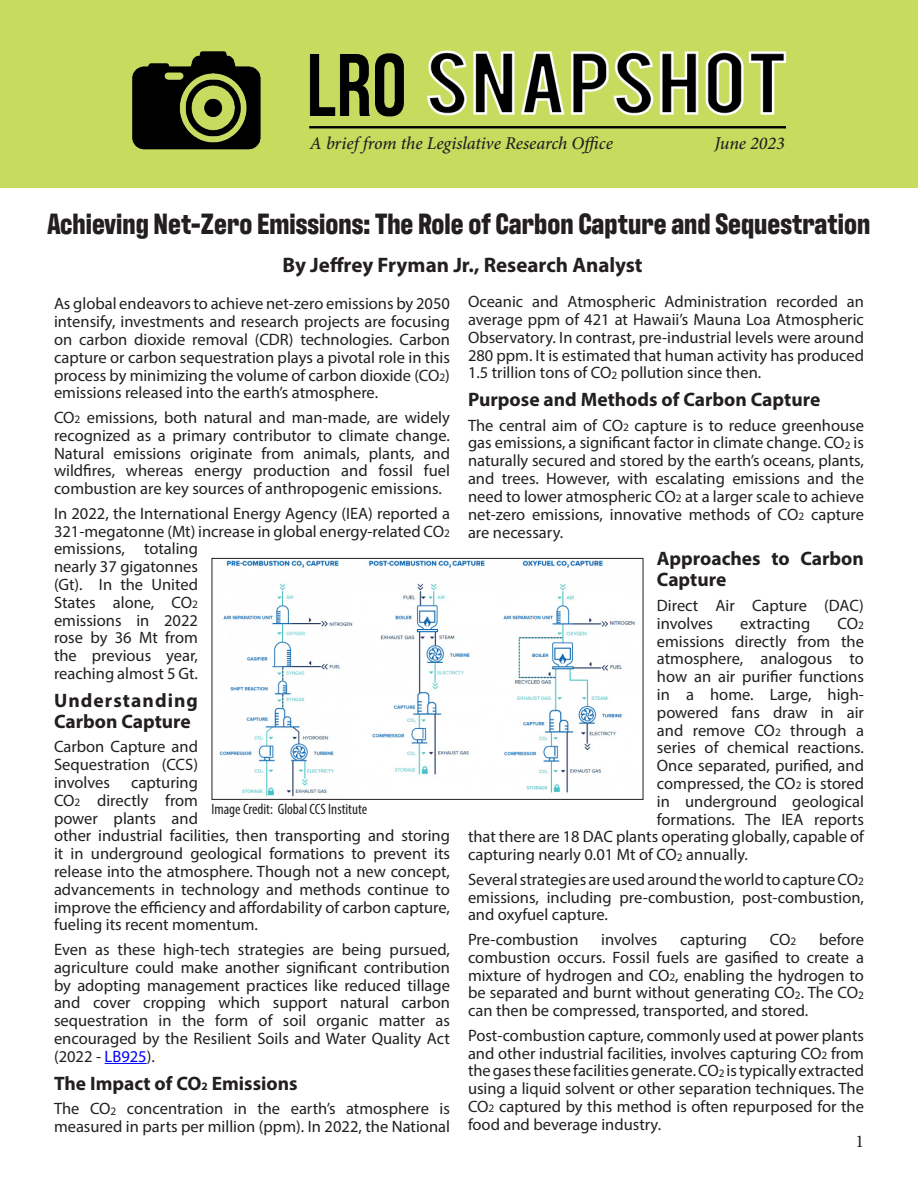
<style>
.page{position:relative;width:918px;height:1188px;background:#fff}
.page>*{position:absolute;margin:0;border:0;box-sizing:border-box;transform-origin:0 0}
.t1{font:700 30px "Antarctican Headline";color:#231f20}
.t2{font:700 21px "Myriad Pro";color:#231f20}
.subheading{font:700 19.5px/21px "Myriad Pro";color:#231f20}
.subheading-2{font:700 19.5px/21px "Myriad Pro";letter-spacing:.055em;color:#231f20}
.t3{font:italic 500 18px "Minion Pro";letter-spacing:-.005em;color:#231f20}
.t4{font:18px "Minion Pro";color:#231f20}
.Text{font:16.5px/17.9px "Myriad Pro";color:#231f20;text-align:justify}
.t5{font:condensed 15px "Myriad Pro";color:#231f20}
.s1{font-size:11.4px}
.s2{color:#00f}
</style>
<div class="page">
<div style="left:0;top:0;width:918px;height:188px;background:#c7db5e"></div>
<hr style="left:105px;top:1063px;width:42px;height:1px;background:#00f">
<img style="left:132px;top:50px;width:654px;height:100px">
<img style="left:219px;top:560px;width:416px;height:237px">
<div style="left:212px;top:558px;width:431px;height:242px;border:1px solid #231f20"></div>
<p class="t3" style="left:310px;top:130px;width:304px">A brief from the Legislative Research Office</p>
<p class="t3" style="left:715px;top:130px;width:72px">June 2023</p>
<p class="t1" style="left:48px;top:202px;width:824px">Achieving Net-Zero Emissions: The Role of Carbon Capture and Sequestration</p>
<p class="t2" style="left:283px;top:251px;width:362px">By Jeffrey Fryman Jr., Research Analyst</p>
<p class="Text" style="left:54px;top:295px;width:398px">As global endeavors to achieve net-zero emissions by 2050 intensify, investments and research projects are focusing on carbon dioxide removal (CDR) technologies. Carbon capture or carbon sequestration plays a pivotal role in this process by minimizing the volume of carbon dioxide (CO<span class="s1">2</span>) emissions released into the earth’s atmosphere.</p>
<p class="Text" style="left:54px;top:408px;width:398px">CO<span class="s1">2</span> emissions, both natural and man-made, are widely recognized as a primary contributor to climate change.<br>Natural emissions originate from animals, plants, and wildfires, whereas energy production and fossil fuel combustion are key sources of anthropogenic emissions.</p>
<p class="Text" style="left:54px;top:504px;width:398px;text-align:left">In 2022, the International Energy Agency (IEA) reported a<br>321-megatonne (Mt) increase in global energy-related CO<span class="s1">2 </span>emissions, totaling<br>nearly 37 gigatonnes<br>(Gt). In the United<br>States alone, CO<span class="s1">2<br></span>emissions in 2022<br>rose by 36 Mt from<br>the previous year,<br>reaching almost 5 Gt.</p>
<p class="subheading-2" style="left:54px;top:689px;width:146px">Understanding<br>Carbon Capture</p>
<p class="Text" style="left:54px;top:738px;width:146px">Carbon Capture and Sequestration (CCS) involves</p>
<p class="Text" style="left:468px;top:292px;width:398px">Oceanic and Atmospheric Administration recorded an average ppm of 421 at Hawaii’s Mauna Loa Atmospheric Observatory. In contrast, pre-industrial levels were around 280 ppm. It is estimated that human activity has produced 1.5 trillion tons of CO<span class="s1">2</span> pollution since then.</p>
<p class="subheading" style="left:468px;top:388px;width:354px">Purpose and Methods of Carbon Capture</p>
<p class="Text" style="left:468px;top:416px;width:398px">The central aim of CO<span class="s1">2</span> capture is to reduce greenhouse gas emissions, a significant factor in climate change. CO<span class="s1">2</span> is naturally secured and stored by the earth’s oceans, plants, and trees. However, with escalating emissions and the need to lower atmospheric CO<span class="s1">2</span> at a larger scale to achieve net-zero emissions, innovative methods of CO<span class="s1">2</span> capture are necessary.</p>
<p class="subheading" style="left:657px;top:548px;width:209px">Approaches to Carbon<br>Capture</p>
<p class="Text" style="left:657px;top:596px;width:209px">Direct Air Capture (DAC) involves</p>
<p class="Text" style="left:740px;top:614px;width:72px">extracting</p>
<p class="Text" style="left:838px;top:614px;width:28px">CO<span class="s1">2</span></p>
<p class="Text" style="left:657px;top:632px;width:209px">emissions directly from the</p>
<p class="Text" style="left:657px;top:650px;width:209px">atmosphere, analogous to</p>
<p class="Text" style="left:657px;top:667px;width:209px">how an air purifier functions</p>
<p class="Text" style="left:657px;top:685px;width:209px">in a home. Large, high-</p>
<p class="Text" style="left:657px;top:703px;width:209px">powered fans draw in air</p>
<p class="Text" style="left:657px;top:721px;width:209px">and remove CO<span class="s1">2</span> through a</p>
<p class="Text" style="left:657px;top:739px;width:209px">series of chemical reactions.</p>
<p class="Text" style="left:657px;top:756px;width:209px">Once separated, purified, and</p>
<p class="Text" style="left:657px;top:774px;width:209px">compressed, the CO<span class="s1">2</span> is stored</p>
<p class="Text" style="left:657px;top:792px;width:209px">in underground geological</p>
<p class="Text" style="left:657px;top:810px;width:209px">formations. The IEA reports</p>
<p class="Text" style="left:468px;top:828px;width:397px">that there are 18 DAC plants operating globally, capable of</p>
<p class="Text" style="left:468px;top:845px;width:281px">capturing nearly 0.01 Mt of CO<span class="s1">2</span> annually.</p>
<p class="Text" style="left:468px;top:870px;width:398px">Several strategies are used around the world to capture CO<span class="s1">2 </span>emissions, including pre-combustion, post-combustion, and oxyfuel capture.</p>
<p class="Text" style="left:468px;top:930px;width:112px">Pre-combustion</p>
<p class="Text" style="left:601px;top:930px;width:58px">involves</p>
<p class="Text" style="left:680px;top:930px;width:68px">capturing</p>
<p class="Text" style="left:770px;top:930px;width:28px">CO<span class="s1">2</span></p>
<p class="Text" style="left:54px;top:773px;width:398px;text-align:left;text-indent:77px">capturing<br>CO<span class="s1">2</span> directly from<br>power plants and<br>other industrial facilities, then transporting and storing it in underground geological formations to prevent its release into the atmosphere. Though not a new concept, advancements in technology and methods continue to improve the efficiency and affordability of carbon capture, fueling its recent momentum.</p>
<p class="Text" style="left:54px;top:940px;width:398px">Even as these high-tech strategies are being pursued, agriculture could make another significant contribution by adopting management practices like reduced tillage and cover cropping which support natural carbon sequestration in the form of soil organic matter as encouraged by the Resilient Soils and Water Quality Act (2022 - <span class="s2">LB925</span>).</p>
<p class="subheading" style="left:54px;top:1072px;width:245px">The Impact of CO<span class="s1">2</span> Emissions</p>
<p class="Text" style="left:54px;top:1099px;width:398px">The CO<span class="s1">2</span> concentration in the earth’s atmosphere is measured in parts per million (ppm). In 2022, the National</p>
<p class="t5" style="left:212px;top:800px;width:157px">Image Credit: Global CCS Institute</p>
<p class="Text" style="left:468px;top:930px;width:398px;text-indent:351px">before combustion occurs. Fossil fuels are gasified to create a mixture of hydrogen and CO<span class="s1">2</span>, enabling the hydrogen to be separated and burnt without generating CO<span class="s1">2</span>. The CO<span class="s1">2 </span>can then be compressed, transported, and stored.</p>
<p class="Text" style="left:468px;top:1026px;width:398px">Post-combustion capture, commonly used at power plants and other industrial facilities, involves capturing CO<span class="s1">2</span> from the gases these facilities generate. CO<span class="s1">2</span> is typically extracted using a liquid solvent or other separation techniques. The CO<span class="s1">2</span> captured by this method is often repurposed for the food and beverage industry.</p>
<p class="t4" style="left:855px;top:1129px;width:10px">1</p>
</div>
